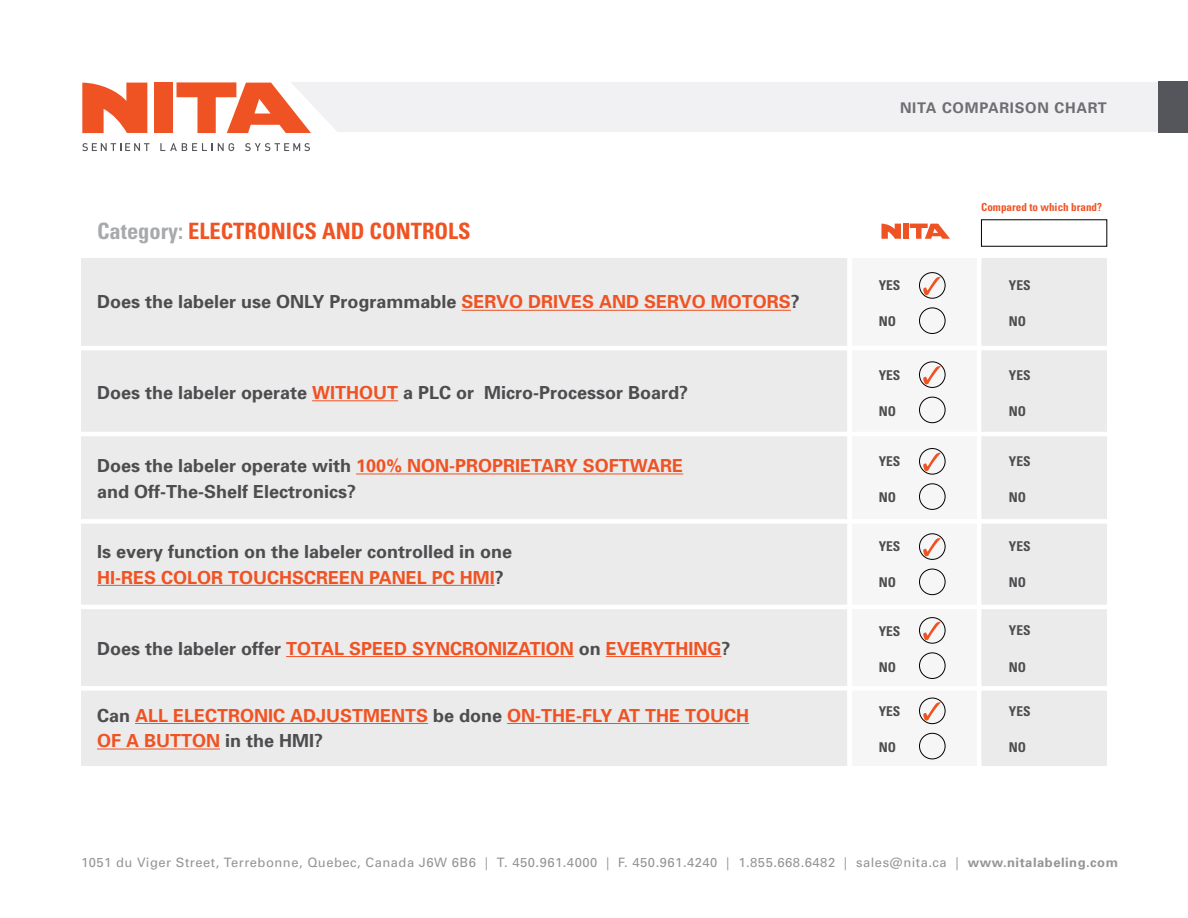
<style>
.page{position:relative;width:1188px;height:918px;background:#fff}
.page>*{position:absolute;margin:0;border:0;box-sizing:border-box;transform-origin:0 0}
.t1{font:700 condensed 22.5px "Univers";color:#f05323}
.t2{font:700 18px/25.5px "Univers";color:#4d4d4f}
.t3{font:700 18px/25.5px "Univers";color:#f05323}
.t4{font:700 14.7px "Univers";letter-spacing:.05em;color:#6d6e71}
.t5{font:700 condensed 13.5px "Univers";color:#4d4d4f}
.t6{font:12.9px "Univers";letter-spacing:.04em;color:#939598}
.t7{font:700 condensed 11.1px "Univers";color:#f05323}
.s1{color:#a7a9ac}
.s2{color:#f05323}
.s3{color:#4d4d4f}
.s4{font-weight:700}
</style>
<div class="page">
<div style="left:311px;top:82px;width:848px;height:50px;background:#f1f1f3"></div>
<div style="left:1159px;top:81px;width:29px;height:52px;background:#54565b"></div>
<svg style="left:160px;top:143px;width:74px;height:8px"></svg>
<svg style="left:82px;top:143px;width:67px;height:8px"></svg>
<svg style="left:245px;top:143px;width:65px;height:8px"></svg>
<svg style="left:82px;top:83px;width:65px;height:50px"></svg>
<div style="left:154px;top:83px;width:18px;height:50px;background:#f05323"></div>
<svg style="left:177px;top:82px;width:134px;height:51px"></svg>
<div style="left:81px;top:258px;width:766px;height:507px;background:#ebebec"></div>
<div style="left:847px;top:258px;width:130px;height:507px;background:#f6f6f6"></div>
<div style="left:978px;top:258px;width:129px;height:507px;background:#ebebec"></div>
<hr style="left:65px;top:346px;width:1048px;height:4px;background:#fff">
<hr style="left:65px;top:432px;width:1048px;height:4px;background:#fff">
<div style="left:66px;top:519px;width:1049px;height:5px;background:#fff"></div>
<hr style="left:65px;top:605px;width:1048px;height:4px;background:#fff">
<div style="left:65px;top:686px;width:1048px;height:5px;background:#fff"></div>
<hr style="left:462px;top:310px;width:329px;height:1px;background:#f05323">
<hr style="left:312px;top:400px;width:86px;height:1px;background:#f05323">
<hr style="left:356px;top:474px;width:327px;height:1px;background:#f05323">
<hr style="left:97px;top:585px;width:398px;height:1px;background:#f05323">
<hr style="left:286px;top:656px;width:288px;height:1px;background:#f05323">
<hr style="left:606px;top:656px;width:115px;height:1px;background:#f05323">
<hr style="left:135px;top:723px;width:293px;height:1px;background:#f05323">
<hr style="left:507px;top:723px;width:242px;height:1px;background:#f05323">
<hr style="left:97px;top:749px;width:123px;height:1px;background:#f05323">
<div style="left:847px;top:258px;width:5px;height:513px;background:#fff"></div>
<hr style="left:977px;top:258px;width:4px;height:510px;background:#fff">
<svg style="left:881px;top:224px;width:20px;height:15px"></svg>
<div style="left:903px;top:224px;width:5px;height:15px;background:#f05323"></div>
<svg style="left:910px;top:224px;width:40px;height:15px"></svg>
<div style="left:919px;top:272px;width:27px;height:27px;border:1px solid #000;border-radius:50%"></div>
<svg style="left:923px;top:277px;width:18px;height:18px"></svg>
<div style="left:919px;top:361px;width:27px;height:27px;border:1px solid #000;border-radius:50%"></div>
<svg style="left:923px;top:366px;width:18px;height:18px"></svg>
<div style="left:919px;top:448px;width:27px;height:27px;border:1px solid #000;border-radius:50%"></div>
<svg style="left:923px;top:453px;width:18px;height:18px"></svg>
<div style="left:919px;top:533px;width:27px;height:27px;border:1px solid #000;border-radius:50%"></div>
<svg style="left:923px;top:538px;width:18px;height:18px"></svg>
<div style="left:919px;top:617px;width:27px;height:27px;border:1px solid #000;border-radius:50%"></div>
<svg style="left:923px;top:622px;width:18px;height:18px"></svg>
<div style="left:919px;top:698px;width:27px;height:26px;border:1px solid #000;border-radius:50%"></div>
<svg style="left:923px;top:702px;width:18px;height:19px"></svg>
<div style="left:919px;top:307px;width:27px;height:27px;border:1px solid #000;border-radius:50%"></div>
<div style="left:919px;top:397px;width:27px;height:26px;border:1px solid #000;border-radius:50%"></div>
<div style="left:919px;top:483px;width:27px;height:27px;border:1px solid #000;border-radius:50%"></div>
<div style="left:919px;top:569px;width:27px;height:26px;border:1px solid #000;border-radius:50%"></div>
<div style="left:919px;top:652px;width:27px;height:27px;border:1px solid #000;border-radius:50%"></div>
<div style="left:919px;top:733px;width:27px;height:26px;border:1px solid #000;border-radius:50%"></div>
<p class="t4" style="left:900px;top:99px;width:208px">NITA COMPARISON CHART</p>
<p class="t1" style="left:97px;top:217px;width:375px"><span class="s1">Category:</span> ELECTRONICS AND CONTROLS</p>
<p class="t2" style="left:97px;top:289px;width:704px">Does the labeler use ONLY Programmable <span class="s2">SERVO DRIVES AND SERVO MOTORS</span>?</p>
<p class="t2" style="left:97px;top:380px;width:593px">Does the labeler operate <span class="s2">WITHOUT</span> a PLC or Micro-Processor Board?</p>
<p class="t2" style="left:97px;top:453px;width:588px">Does the labeler operate with <span class="s2">100% NON-PROPRIETARY SOFTWARE </span>and Off-The-Shelf Electronics?</p>
<p class="t2" style="left:97px;top:539px;width:417px">Is every function on the labeler controlled in one<br><span class="s2">HI-RES COLOR TOUCHSCREEN PANEL PC HMI</span>?</p>
<p class="t3" style="left:97px;top:636px;width:635px"><span class="s3">Does the labeler offer</span> TOTAL SPEED SYNCRONIZATION <span class="s3">on</span> EVERYTHING<span class="s3">?</span></p>
<p class="t3" style="left:97px;top:703px;width:654px"><span class="s3">Can</span> ALL ELECTRONIC ADJUSTMENTS <span class="s3">be done</span> ON-THE-FLY AT THE TOUCH<br>OF A BUTTON <span class="s3">in the HMI?</span></p>
<p class="t5" style="left:879px;top:277px;width:23px">YES</p>
<p class="t5" style="left:879px;top:313px;width:19px">NO</p>
<p class="t5" style="left:879px;top:367px;width:23px">YES</p>
<p class="t5" style="left:879px;top:403px;width:19px">NO</p>
<p class="t5" style="left:879px;top:453px;width:23px">YES</p>
<p class="t5" style="left:879px;top:489px;width:19px">NO</p>
<p class="t5" style="left:879px;top:538px;width:23px">YES</p>
<p class="t5" style="left:879px;top:574px;width:19px">NO</p>
<p class="t5" style="left:879px;top:622px;width:23px">YES</p>
<p class="t5" style="left:879px;top:659px;width:19px">NO</p>
<p class="t5" style="left:879px;top:703px;width:23px">YES</p>
<p class="t5" style="left:879px;top:739px;width:19px">NO</p>
<p class="t7" style="left:981px;top:200px;width:122px">Compared to which brand?</p>
<p class="t5" style="left:1009px;top:277px;width:23px">YES</p>
<p class="t5" style="left:1009px;top:313px;width:19px">NO</p>
<p class="t5" style="left:1009px;top:367px;width:23px">YES</p>
<p class="t5" style="left:1009px;top:403px;width:19px">NO</p>
<p class="t5" style="left:1009px;top:453px;width:23px">YES</p>
<p class="t5" style="left:1009px;top:489px;width:19px">NO</p>
<p class="t5" style="left:1009px;top:538px;width:23px">YES</p>
<p class="t5" style="left:1009px;top:574px;width:19px">NO</p>
<p class="t5" style="left:1009px;top:622px;width:23px">YES</p>
<p class="t5" style="left:1009px;top:659px;width:19px">NO</p>
<p class="t5" style="left:1009px;top:703px;width:23px">YES</p>
<p class="t5" style="left:1009px;top:739px;width:19px">NO</p>
<p class="t6" style="left:81px;top:855px;width:1038px">1051 du Viger Street, Terrebonne, Quebec, Canada J6W 6B6 | T. 450.961.4000 | F. 450.961.4240 | 1.855.668.6482 | sales@nita.ca | <span class="s4">www.nitalabeling.com</span></p>
</div>
